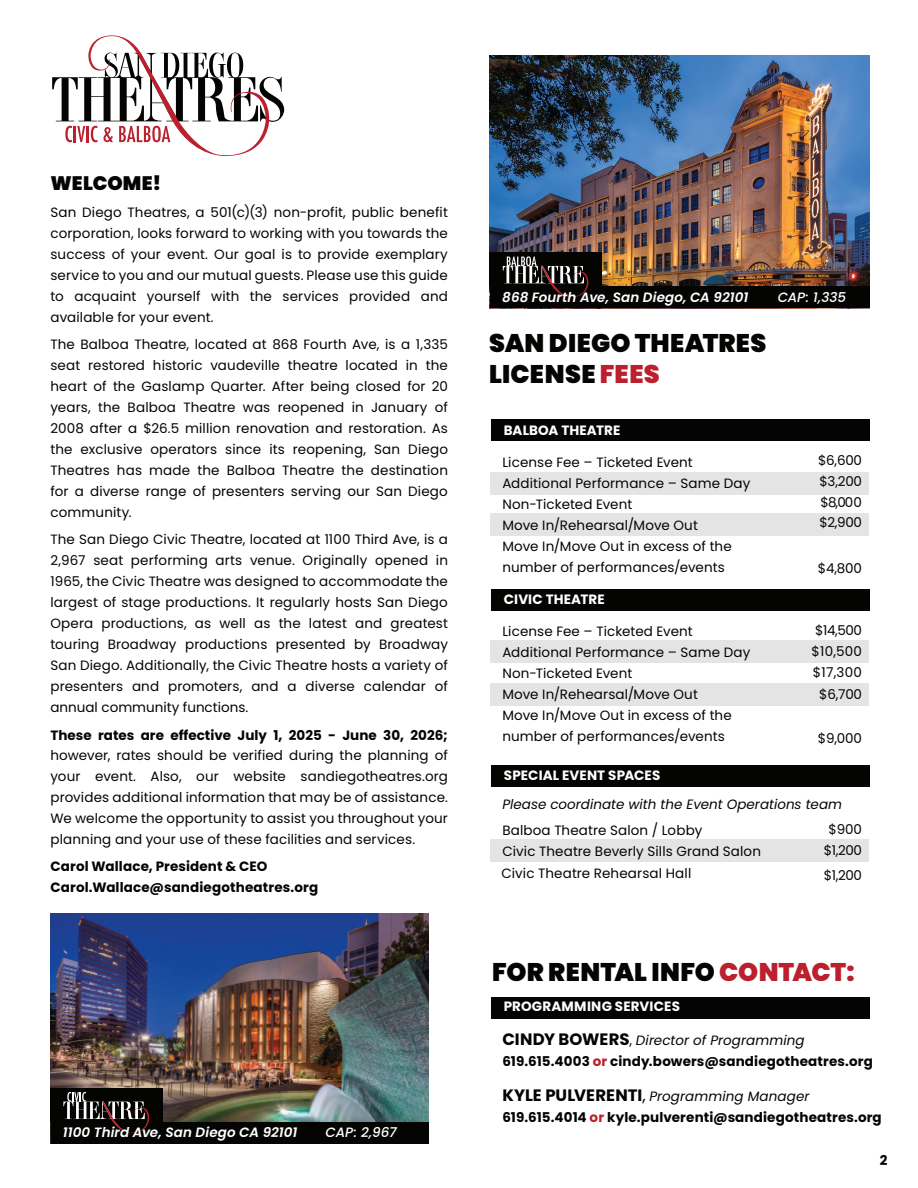
<style>
.page{position:relative;width:918px;height:1188px;background:#fff}
.page>*{position:absolute;margin:0;border:0;box-sizing:border-box;transform-origin:0 0}
.t1{font:900 25.5px/30.6px "Poppins";letter-spacing:.01em;color:#040503}
.t2{font:900 19.5px "Poppins";letter-spacing:.005em;color:#040503}
.t3{font:13.5px/21px "Poppins";letter-spacing:.01em;color:#040503;text-align:justify}
.t4{font:700 13.5px/21px "Poppins";letter-spacing:.01em;color:#040503}
.t5{font:700 13.5px "Poppins";letter-spacing:.01em;color:#fff}
.t6{font:italic 600 13.5px "Poppins";letter-spacing:.005em;color:#fff}
.t7{font:italic 13.5px "Poppins";color:#040503}
.t8{font:italic 500 13.5px "Poppins";letter-spacing:-.005em;color:#fff}
.s1{color:#bc1f2e}
.s2{font-size:16.5px}
.s3{font-weight:400}
.s4{font-weight:400;font-style:italic}
.s5{font-weight:400;font-size:16.5px}
</style>
<div class="page">
<div style="left:491px;top:472px;width:378px;height:22px;background:#e4e4e4"></div>
<div style="left:491px;top:513px;width:378px;height:23px;background:#e4e4e4"></div>
<div style="left:491px;top:640px;width:378px;height:23px;background:#e4e4e4"></div>
<div style="left:491px;top:683px;width:378px;height:23px;background:#e4e4e4"></div>
<img style="left:50px;top:914px;width:378px;height:229px">
<div style="left:51px;top:1122px;width:377px;height:21px;background:#040503"></div>
<div style="left:51px;top:1088px;width:112px;height:34px;background:#040503"></div>
<svg style="left:63px;top:1092px;width:86px;height:41px"></svg>
<div style="left:491px;top:419px;width:378px;height:22px;background:#040503"></div>
<div style="left:491px;top:589px;width:378px;height:22px;background:#040503"></div>
<div style="left:491px;top:839px;width:378px;height:23px;background:#e4e4e4"></div>
<div style="left:491px;top:765px;width:378px;height:22px;background:#040503"></div>
<div style="left:491px;top:997px;width:378px;height:22px;background:#040503"></div>
<svg style="left:52px;top:35px;width:232px;height:121px"></svg>
<img style="left:490px;top:55px;width:379px;height:231px">
<div style="left:490px;top:286px;width:379px;height:22px;background:#040503"></div>
<div style="left:490px;top:252px;width:112px;height:34px;background:#040503"></div>
<svg style="left:503px;top:256px;width:86px;height:41px"></svg>
<h2 class="t2" style="left:50px;top:172px;width:112px">WELCOME!</h2>
<p class="t3" style="left:50px;top:202px;width:399px">San Diego Theatres, a 501(c)(3) non-profit, public benefit corporation, looks forward to working with you towards the success of your event. Our goal is to provide exemplary service to you and our mutual guests. Please use this guide to acquaint yourself with the services provided and available for your event.</p>
<p class="t3" style="left:50px;top:334px;width:399px">The Balboa Theatre, located at 868 Fourth Ave, is a 1,335 seat restored historic vaudeville theatre located in the heart of the Gaslamp Quarter. After being closed for 20 years, the Balboa Theatre was reopened in January of 2008 after a $26.5 million renovation and restoration. As the exclusive operators since its reopening, San Diego Theatres has made the Balboa Theatre the destination for a diverse range of presenters serving our San Diego community.</p>
<p class="t3" style="left:50px;top:529px;width:399px">The San Diego Civic Theatre, located at 1100 Third Ave, is a 2,967 seat performing arts venue. Originally opened in 1965, the Civic Theatre was designed to accommodate the largest of stage productions. It regularly hosts San Diego Opera productions, as well as the latest and greatest touring Broadway productions presented by Broadway San Diego. Additionally, the Civic Theatre hosts a variety of presenters and promoters, and a diverse calendar of annual community functions.</p>
<p class="t4" style="left:50px;top:724px;width:399px">These rates are effective July 1, 2025 - June 30, 2026;</p>
<p class="t3" style="left:50px;top:745px;width:399px">however, rates should be verified during the planning of your event. Also, our website sandiegotheatres.org provides additional information that may be of assistance.<br>We welcome the opportunity to assist you throughout your planning and your use of these facilities and services.</p>
<p class="t4" style="left:50px;top:856px;width:269px">Carol Wallace, President &amp; CEO<br>Carol.Wallace@sandiegotheatres.org</p>
<p class="t6" style="left:63px;top:1125px;width:236px">1100 Third Ave, San Diego CA 92101</p>
<p class="t8" style="left:326px;top:1125px;width:73px">CAP: 2,967</p>
<p class="t6" style="left:502px;top:289px;width:248px">868 Fourth Ave, San Diego, CA 92101</p>
<p class="t8" style="left:778px;top:289px;width:70px">CAP: 1,335</p>
<h1 class="t1" style="left:489px;top:328px;width:279px">SAN DIEGO THEATRES<br>LICENSE <span class="s1">FEES</span></h1>
<p class="t5" style="left:504px;top:422px;width:118px">BALBOA THEATRE</p>
<p class="t3" style="left:502px;top:452px;width:250px;text-align:left">License Fee – Ticketed Event<br>Additional Performance – Same Day<br>Non-Ticketed Event<br>Move In/Rehearsal/Move Out<br>Move In/Move Out in excess of the number of performances/events</p>
<p class="t3" style="left:818px;top:450px;width:46px">$6,600 $3,200 $8,000 $2,900</p>
<p class="t3" style="left:818px;top:558px;width:46px">$4,800</p>
<p class="t5" style="left:504px;top:592px;width:102px">CIVIC THEATRE</p>
<p class="t3" style="left:502px;top:621px;width:250px;text-align:left">License Fee – Ticketed Event<br>Additional Performance – Same Day<br>Non-Ticketed Event<br>Move In/Rehearsal/Move Out<br>Move In/Move Out in excess of the number of performances/events</p>
<p class="t3" style="left:812px;top:620px;width:52px">$14,500 $10,500 $17,300</p>
<p class="t3" style="left:819px;top:684px;width:44px">$6,700</p>
<p class="t3" style="left:818px;top:728px;width:46px">$9,000</p>
<p class="t5" style="left:504px;top:768px;width:158px">SPECIAL EVENT SPACES</p>
<p class="t7" style="left:502px;top:796px;width:341px">Please coordinate with the Event Operations team</p>
<p class="t3" style="left:502px;top:820px;width:260px">Balboa Theatre Salon / Lobby<br>Civic Theatre Beverly Sills Grand Salon</p>
<p class="t3" style="left:501px;top:863px;width:191px">Civic Theatre Rehearsal Hall</p>
<p class="t3" style="left:824px;top:818px;width:40px;text-align:center">$900 $1,200</p>
<p class="t3" style="left:824px;top:865px;width:40px">$1,200</p>
<h1 class="t1" style="left:492px;top:957px;width:364px">FOR RENTAL INFO <span class="s1">CONTACT:</span></h1>
<p class="t5" style="left:504px;top:999px;width:178px">PROGRAMMING SERVICES</p>
<p class="t4" style="left:502px;top:1030px;width:372px"><span class="s2">CINDY BOWERS</span><span class="s3">,</span> <span class="s4">Director of Programming<br></span>619.615.4003 <span class="s1">or</span> cindy.bowers@sandiegotheatres.org</p>
<p class="t4" style="left:502px;top:1086px;width:381px"><span class="s2">KYLE PULVERENTI</span><span class="s5">,</span> <span class="s4">Programming Manager<br></span>619.615.4014 <span class="s1">or</span> kyle.pulverenti@sandiegotheatres.org</p>
<p class="t4" style="left:880px;top:1150px;width:9px">2</p>
</div>
